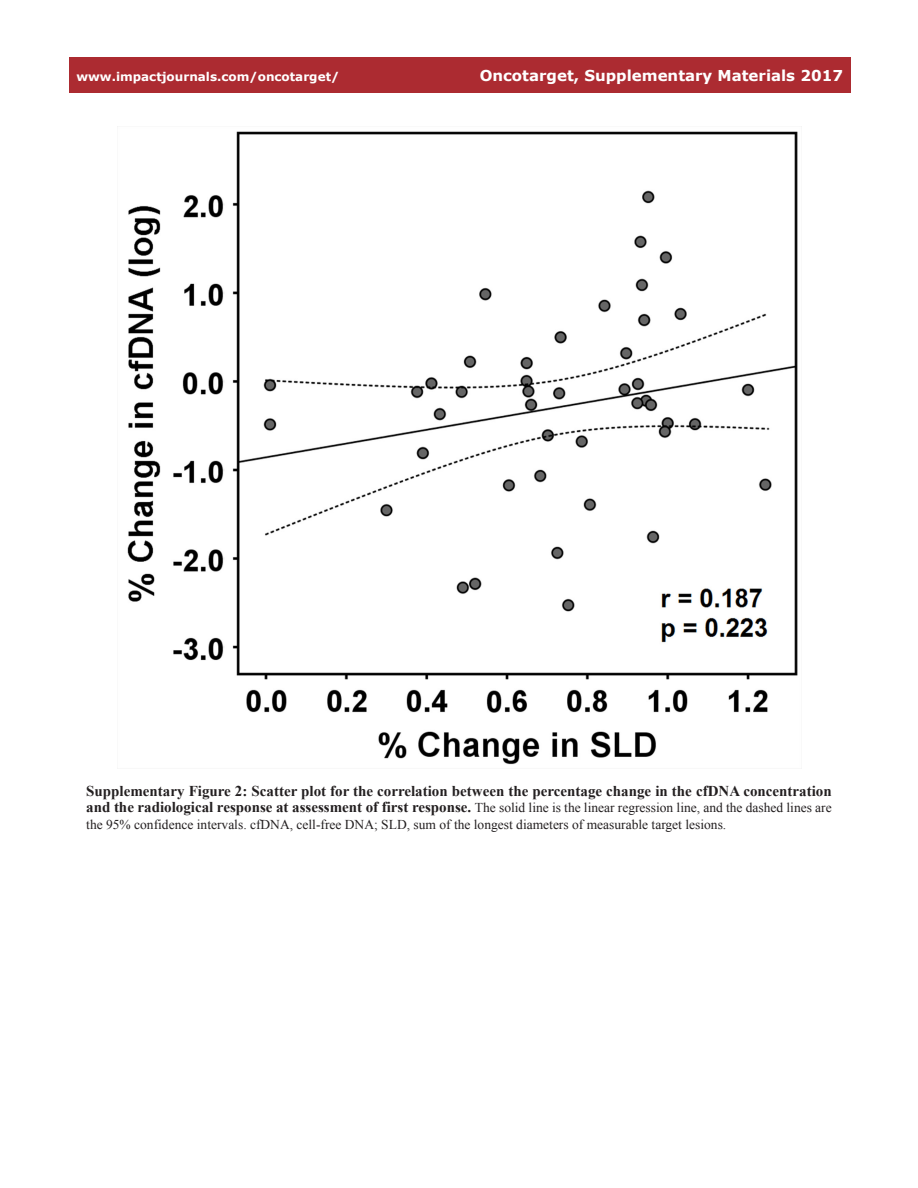
<style>
.page{position:relative;width:918px;height:1188px;background:#fff}
.page>*{position:absolute;margin:0;border:0;box-sizing:border-box;transform-origin:0 0}
.figuretext{font:700 15px "Times New Roman";color:#231f20}
.t1{font:700 15px "Verdana";color:#fff}
.figuretext-2{font:13.5px/16.2px "Times New Roman";color:#231f20}
.t2{font:700 12px "Verdana";color:#fff}
.s1{font-weight:700;font-size:15px}
</style>
<div class="page">
<div style="left:69px;top:57px;width:781px;height:36px;background:#ac2b31"></div>
<img style="left:127px;top:131px;width:671px;height:634px">
<p class="t2" style="left:76px;top:68px;width:264px">www.impactjournals.com/oncotarget/</p>
<p class="t1" style="left:480px;top:65px;width:365px">Oncotarget, Supplementary Materials 2017</p>
<p class="figuretext" style="left:86px;top:781px;width:747px">Supplementary Figure 2: Scatter plot for the correlation between the percentage change in the cfDNA concentration</p>
<p class="figuretext-2" style="left:86px;top:800px;width:747px"><span class="s1">and the radiological response at assessment of first response.</span> The solid line is the linear regression line, and the dashed lines are the 95% confidence intervals. cfDNA, cell-free DNA; SLD, sum of the longest diameters of measurable target lesions.</p>
</div>
